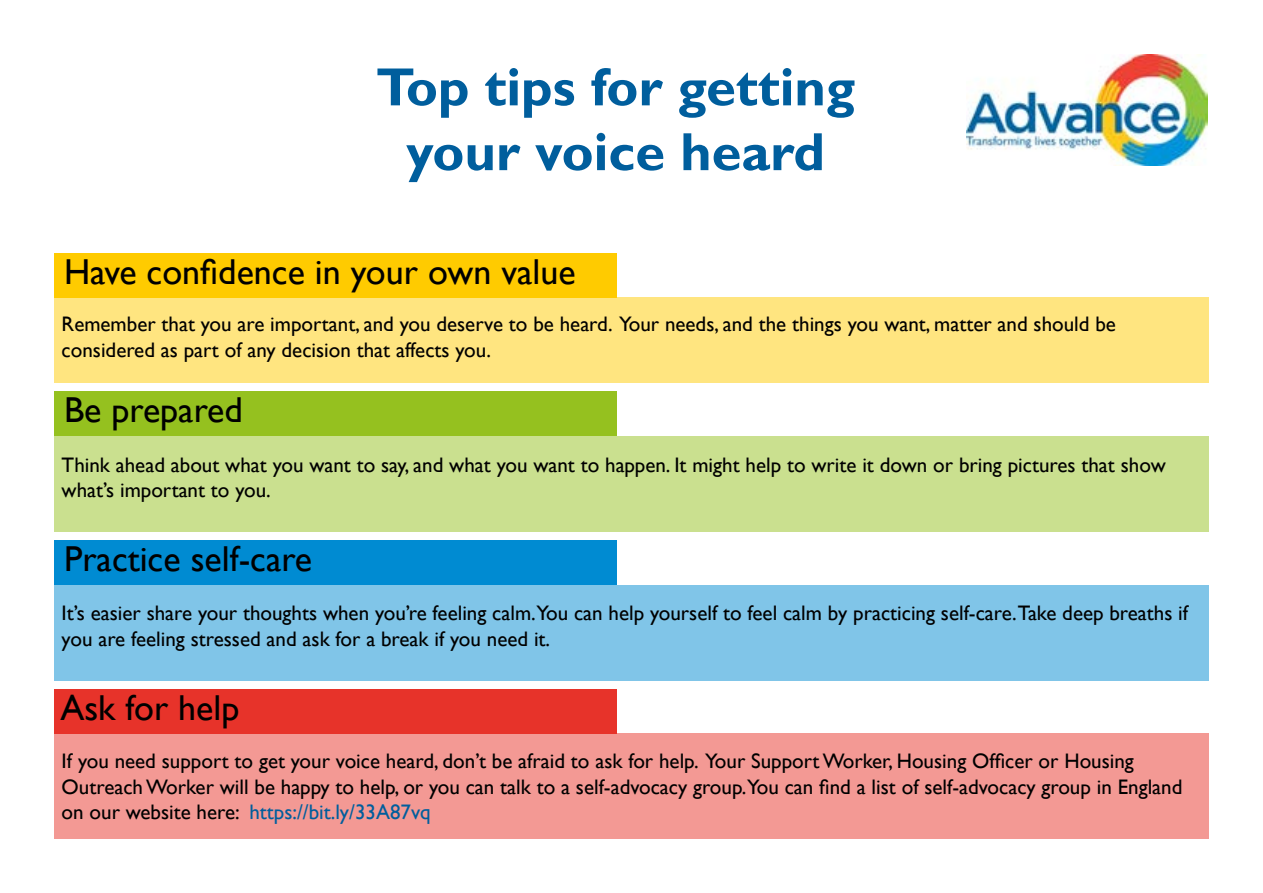
<style>
.page{position:relative;width:1263px;height:893px;background:#fff}
.page>*{position:absolute;margin:0;border:0;box-sizing:border-box;transform-origin:0 0}
.t1{font:700 54px/64.8px "Gill Sans";color:#005e9d;text-align:center}
.t2{font:36px "Gill Sans";color:#000}
.t3{font:21px/25.2px "Gill Sans";color:#000}
.s1{color:#005e9d}
</style>
<div class="page">
<div style="left:54px;top:689px;width:563px;height:44px;background:#e7332a"></div>
<div style="left:54px;top:540px;width:563px;height:45px;background:#008bd2"></div>
<div style="left:54px;top:391px;width:563px;height:45px;background:#95c11f"></div>
<div style="left:54px;top:253px;width:563px;height:45px;background:#ffcb00"></div>
<img style="left:967px;top:54px;width:240px;height:112px">
<div style="left:54px;top:298px;width:1155px;height:85px;background:#ffe580"></div>
<div style="left:54px;top:436px;width:1155px;height:95px;background:#cae08f"></div>
<div style="left:54px;top:585px;width:1155px;height:95px;background:#80c5e8"></div>
<div style="left:54px;top:733px;width:1155px;height:106px;background:#f39994"></div>
<h1 class="t1" style="left:376px;top:56px;width:481px">Top tips for getting your voice heard</h1>
<h2 class="t2" style="left:64px;top:251px;width:513px">Have confidence in your own value</h2>
<p class="t3" style="left:62px;top:312px;width:1056px">Remember that you are important, and you deserve to be heard. Your needs, and the things you want, matter and should be considered as part of any decision that affects you.</p>
<h2 class="t2" style="left:64px;top:389px;width:180px">Be prepared</h2>
<p class="t3" style="left:62px;top:452px;width:1105px">Think ahead about what you want to say, and what you want to happen. It might help to write it down or bring pictures that show what’s important to you.</p>
<h2 class="t2" style="left:64px;top:538px;width:250px">Practice self-care</h2>
<p class="t3" style="left:62px;top:601px;width:1128px">It’s easier share your thoughts when you’re feeling calm.You can help yourself to feel calm by practicing self-care.Take deep breaths if you are feeling stressed and ask for a break if you need it.</p>
<h2 class="t2" style="left:60px;top:687px;width:181px">Ask for help</h2>
<p class="t3" style="left:62px;top:749px;width:1122px">If you need support to get your voice heard, don’t be afraid to ask for help. Your Support Worker, Housing Officer or Housing<br>Outreach Worker will be happy to help, or you can talk to a self-advocacy group.You can find a list of self-advocacy group in England on our website here: <span class="s1">https://bit.ly/33A87vq</span></p>
</div>
